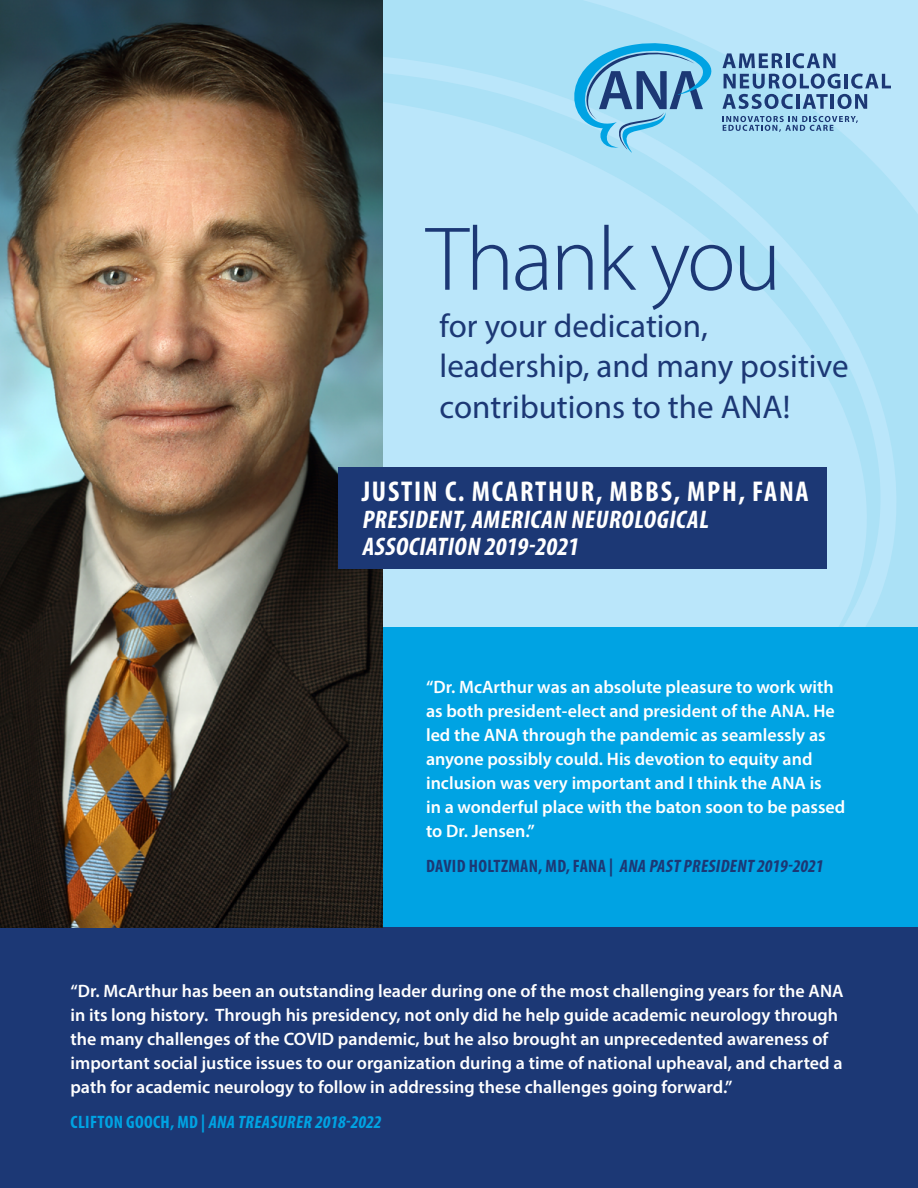
<style>
.page{position:relative;width:918px;height:1188px;background:#fff}
.page>*{position:absolute;margin:0;border:0;box-sizing:border-box;transform-origin:0 0}
.t1{font:300 91.5px "Myriad Pro";letter-spacing:-.03em;color:#1c3875}
.t2{font:33px/40.5px "Myriad Pro";color:#1c3875}
.t3{font:700 condensed 28.8px "Myriad Pro";letter-spacing:.06em;color:#fff}
.t4{font:italic 700 condensed 25.5px/27.2px "Myriad Pro";color:#fff}
.t5{font:600 18px/24px "Myriad Pro";color:#fff}
.t6{font:italic 700 condensed 18px "Myriad Pro";color:#1c3875}
.t7{font:italic 700 condensed 18px "Myriad Pro";color:#00a3e3}
.s1{font-style:normal}
</style>
<div class="page">
<svg style="left:383px;top:0;width:535px;height:39px;background:#b2e3f8"></svg>
<svg style="left:383px;top:39px;width:535px;height:588px;background:#b5e4f8"></svg>
<svg style="left:723px;top:116px;width:135px;height:16px;background:#84b1d1"></svg>
<svg style="left:558px;top:39px;width:156px;height:114px;background:#84c4e4"></svg>
<svg style="left:722px;top:53px;width:61px;height:15px"></svg>
<hr style="left:786px;top:53px;width:3px;height:15px;background:#1c3875">
<svg style="left:793px;top:53px;width:42px;height:15px"></svg>
<svg style="left:722px;top:74px;width:169px;height:35px;background:#7da6c9"></svg>
<div style="left:383px;top:627px;width:535px;height:341px;background:#00a3e3"></div>
<div style="left:0;top:928px;width:918px;height:260px;background:#1c3875"></div>
<img style="left:0;top:0;width:383px;height:928px">
<div style="left:338px;top:468px;width:488px;height:101px;background:#1c3875"></div>
<h1 class="t1" style="left:426px;top:204px;width:357px">Thank you</h1>
<h2 class="t2" style="left:440px;top:305px;width:411px">for your dedication, leadership, and many positive contributions to the ANA!</h2>
<h3 class="t3" style="left:362px;top:473px;width:448px">JUSTIN C. MCARTHUR, MBBS, MPH, FANA</h3>
<h3 class="t4" style="left:362px;top:505px;width:353px">PRESIDENT,AMERICAN NEUROLOGICAL<br>ASSOCIATION 2019-2021</h3>
<p class="t5" style="left:426px;top:674px;width:421px">“Dr. McArthur was an absolute pleasure to work with as both president-elect and president of the ANA. He led the ANA through the pandemic as seamlessly as anyone possibly could. His devotion to equity and inclusion was very important and I think the ANA is<br>in a wonderful place with the baton soon to be passed to Dr. Jensen.”</p>
<p class="t6" style="left:426px;top:855px;width:402px"><span class="s1">D AV I D H O LT Z M A N , M D, FA N A |</span> ANA PAST PRESIDENT 2019-2021</p>
<p class="t5" style="left:70px;top:978px;width:775px">“Dr. McArthur has been an outstanding leader during one of the most challenging years for the ANA in its long history. Through his presidency, not only did he help guide academic neurology through the many challenges of the COVID pandemic, but he also brought an unprecedented awareness of important social justice issues to our organization during a time of national upheaval, and charted a path for academic neurology to follow in addressing these challenges going forward.”</p>
<p class="t7" style="left:71px;top:1111px;width:315px"><span class="s1">C L I F T O N G O O C H , M D |</span> ANA TREASURER 2018-2022</p>
</div>
